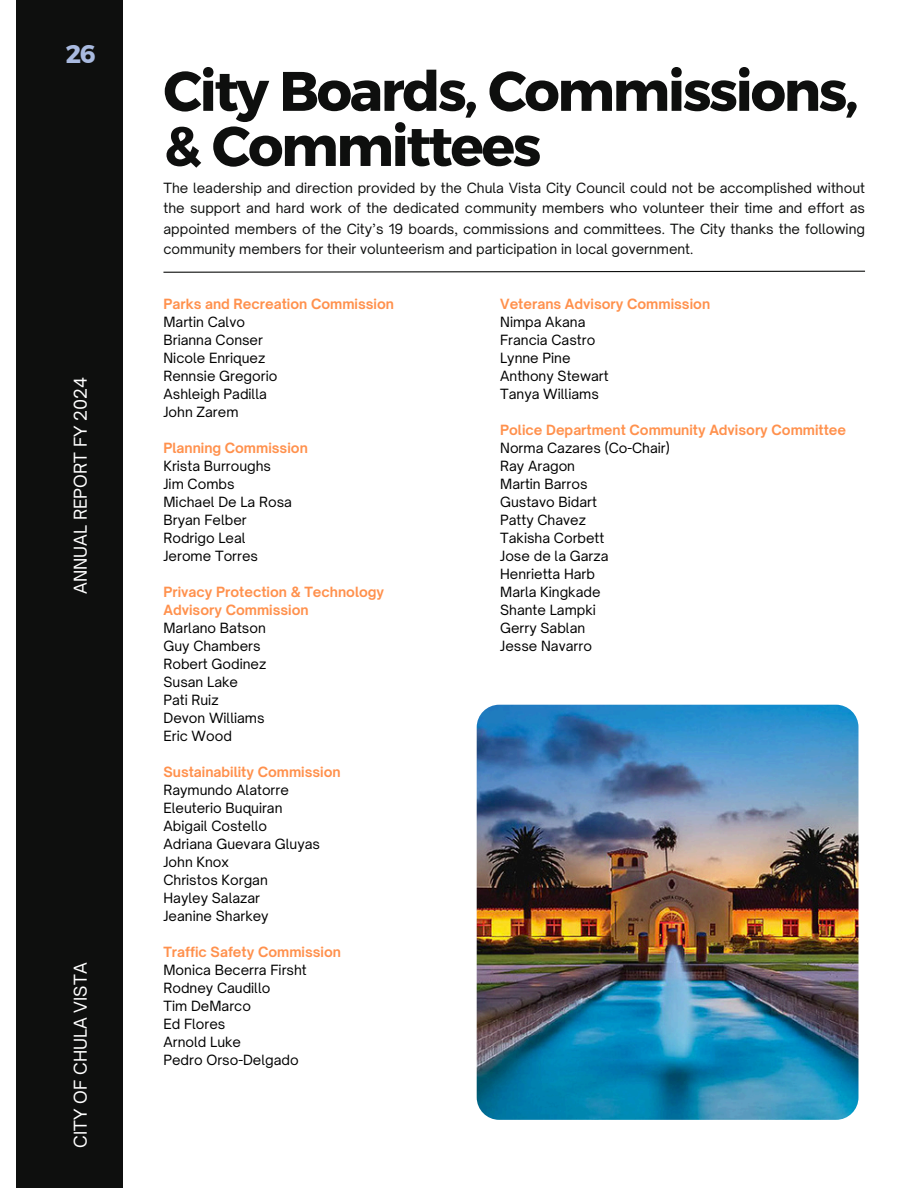
<style>
.page{position:relative;width:918px;height:1188px;background:#fff}
.page>*{position:absolute;margin:0;border:0;box-sizing:border-box;transform-origin:0 0}
.t1{font:55.5px/55.2px "Kief Montaser Bold";letter-spacing:-.04em;color:#0e0f0e}
.t2{font:25.35px "Kief Montaser Bold";color:#a9badf}
.t3{font:16.95px "Open Sauce One";color:#fff}
.t4{font:13.5px "Open Sauce One";color:#000}
.t5{font:13.5px/20.2px "Open Sauce One";color:#0e0f0e;text-align:justify}
.t6{font:700 13.5px/18px "Open Sauce One";color:#ff914d}
</style>
<div class="page">
<div style="left:16px;top:0;width:107px;height:1188px;background:#0e0f0e"></div>
<svg style="left:163px;top:270px;width:702px;height:3px"></svg>
<img style="left:477px;top:705px;width:381px;height:415px;border-radius:22px">
<h2 class="t2" style="left:66px;top:39px;width:32px">26</h2>
<p class="t3" style="left:70px;top:594px;width:219px;rotate:-90deg">ANNUAL REPORT FY 2024</p>
<h2 class="t3" style="left:70px;top:1148px;width:186px;rotate:-90deg">CITY OF CHULA VISTA</h2>
<h1 class="t1" style="left:163px;top:63px;width:697px">City Boards, Commissions, &amp; Committees</h1>
<p class="t5" style="left:163px;top:178px;width:703px">The leadership and direction provided by the Chula Vista City Council could not be accomplished without the support and hard work of the dedicated community members who volunteer their time and effort as appointed members of the City’s 19 boards, commissions and committees. The City thanks the following community members for their volunteerism and participation in local government.</p>
<p class="t6" style="left:163px;top:295px;width:232px">Parks and Recreation Commission</p>
<p class="t4" style="left:163px;top:314px;width:83px">Martin Calvo</p>
<p class="t4" style="left:163px;top:332px;width:101px">Brianna Conser</p>
<p class="t4" style="left:163px;top:350px;width:103px">Nicole Enriquez</p>
<p class="t4" style="left:163px;top:368px;width:115px">Rennsie Gregorio</p>
<p class="t4" style="left:163px;top:386px;width:105px">Ashleigh Padilla</p>
<p class="t4" style="left:163px;top:404px;width:77px">John Zarem</p>
<p class="t6" style="left:163px;top:439px;width:146px">Planning Commission</p>
<p class="t4" style="left:163px;top:458px;width:109px">Krista Burroughs</p>
<p class="t4" style="left:163px;top:476px;width:73px">Jim Combs</p>
<p class="t4" style="left:163px;top:494px;width:130px">Michael De La Rosa</p>
<p class="t4" style="left:163px;top:512px;width:85px">Bryan Felber</p>
<p class="t4" style="left:163px;top:530px;width:84px">Rodrigo Leal</p>
<p class="t4" style="left:163px;top:548px;width:96px">Jerome Torres</p>
<p class="t6" style="left:163px;top:583px;width:222px">Privacy Protection &amp; Technology<br>Advisory Commission</p>
<p class="t4" style="left:163px;top:620px;width:104px">Marlano Batson</p>
<p class="t4" style="left:163px;top:638px;width:99px">Guy Chambers</p>
<p class="t4" style="left:163px;top:656px;width:104px">Robert Godinez</p>
<p class="t4" style="left:163px;top:674px;width:76px">Susan Lake</p>
<p class="t4" style="left:163px;top:692px;width:57px">Pati Ruiz</p>
<p class="t4" style="left:163px;top:710px;width:103px">Devon Williams</p>
<p class="t4" style="left:163px;top:728px;width:70px">Eric Wood</p>
<p class="t6" style="left:163px;top:763px;width:179px">Sustainability Commission</p>
<p class="t4" style="left:163px;top:782px;width:127px">Raymundo Alatorre</p>
<p class="t4" style="left:163px;top:800px;width:121px">Eleuterio Buquiran</p>
<p class="t4" style="left:163px;top:818px;width:105px">Abigail Costello</p>
<p class="t4" style="left:163px;top:836px;width:158px">Adriana Guevara Gluyas</p>
<p class="t4" style="left:163px;top:854px;width:67px">John Knox</p>
<p class="t4" style="left:163px;top:872px;width:106px">Christos Korgan</p>
<p class="t4" style="left:163px;top:890px;width:98px">Hayley Salazar</p>
<p class="t4" style="left:163px;top:908px;width:107px">Jeanine Sharkey</p>
<p class="t6" style="left:163px;top:943px;width:179px">Traffic Safety Commission</p>
<p class="t4" style="left:163px;top:962px;width:145px">Monica Becerra Firsht</p>
<p class="t4" style="left:163px;top:980px;width:108px">Rodney Caudillo</p>
<p class="t4" style="left:163px;top:998px;width:89px">Tim DeMarco</p>
<p class="t4" style="left:163px;top:1016px;width:64px">Ed Flores</p>
<p class="t4" style="left:163px;top:1034px;width:79px">Arnold Luke</p>
<p class="t4" style="left:163px;top:1052px;width:137px">Pedro Orso-Delgado</p>
<p class="t6" style="left:500px;top:295px;width:211px">Veterans Advisory Commission</p>
<p class="t4" style="left:500px;top:314px;width:87px">Nimpa Akana</p>
<p class="t4" style="left:500px;top:332px;width:97px">Francia Castro</p>
<p class="t4" style="left:500px;top:350px;width:72px">Lynne Pine</p>
<p class="t4" style="left:500px;top:368px;width:110px">Anthony Stewart</p>
<p class="t4" style="left:500px;top:386px;width:100px">Tanya Williams</p>
<p class="t6" style="left:500px;top:421px;width:348px">Police Department Community Advisory Committee</p>
<p class="t4" style="left:500px;top:440px;width:171px">Norma Cazares (Co-Chair)</p>
<p class="t4" style="left:500px;top:458px;width:76px">Ray Aragon</p>
<p class="t4" style="left:500px;top:476px;width:89px">Martin Barros</p>
<p class="t4" style="left:500px;top:494px;width:98px">Gustavo Bidart</p>
<p class="t4" style="left:500px;top:512px;width:87px">Patty Chavez</p>
<p class="t4" style="left:500px;top:530px;width:106px">Takisha Corbett</p>
<p class="t4" style="left:500px;top:548px;width:110px">Jose de la Garza</p>
<p class="t4" style="left:500px;top:566px;width:96px">Henrietta Harb</p>
<p class="t4" style="left:500px;top:584px;width:102px">Marla Kingkade</p>
<p class="t4" style="left:500px;top:602px;width:97px">Shante Lampki</p>
<p class="t4" style="left:500px;top:620px;width:87px">Gerry Sablan</p>
<p class="t4" style="left:500px;top:638px;width:93px">Jesse Navarro</p>
</div>
